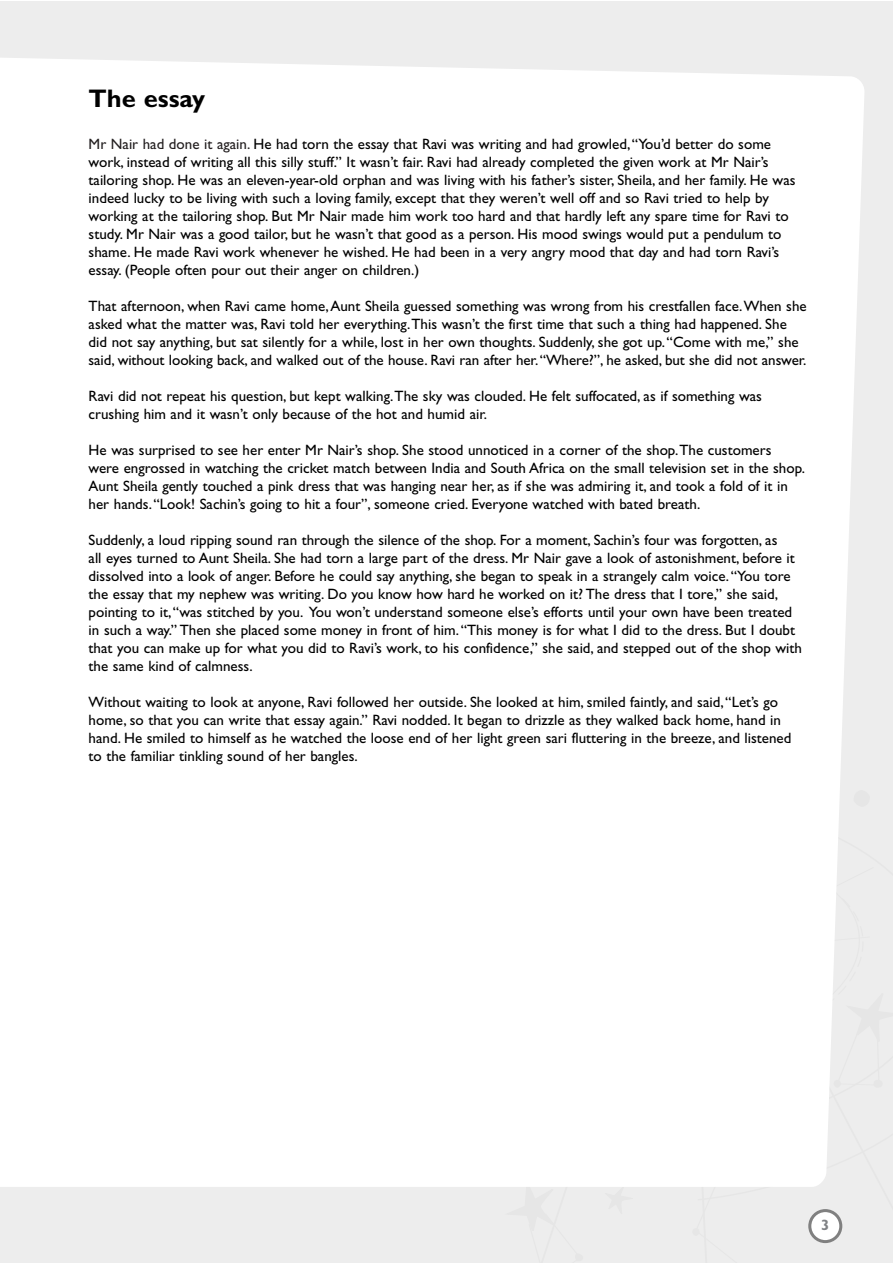
<style>
.page{position:relative;width:893px;height:1263px;background:#fff}
.page>*{position:absolute;margin:0;border:0;box-sizing:border-box;transform-origin:0 0}
.t1{font:700 25.5px "Gill Sans";color:#000}
.t2{font:15px/18px "Gill Sans";color:#000}
.t3{font:700 15px "Gill Sans";color:#808285}
.s1{color:#231f20}
</style>
<div class="page">
<div style="left:0;top:2px;width:892px;height:1261px;background:#ededed"></div>
<div style="left:0;top:58px;width:864px;height:1129px;background:#fff"></div>
<div style="left:853px;top:790px;width:16px;height:17px;background:#e6e6e6;border-radius:7px"></div>
<svg style="left:695px;top:992px;width:169px;height:252px"></svg>
<h1 class="t1" style="left:89px;top:90px;width:118px">The essay</h1>
<p class="t2" style="left:89px;top:136px;width:708px"><span class="s1">Mr Nair had done it again.</span> He had torn the essay that Ravi was writing and had growled,“You’d better do some work, instead of writing all this silly stuff.” It wasn’t fair. Ravi had already completed the given work at Mr Nair’s tailoring shop. He was an eleven-year-old orphan and was living with his father’s sister, Sheila, and her family. He was indeed lucky to be living with such a loving family, except that they weren’t well off and so Ravi tried to help by working at the tailoring shop. But Mr Nair made him work too hard and that hardly left any spare time for Ravi to study. Mr Nair was a good tailor, but he wasn’t that good as a person. His mood swings would put a pendulum to shame. He made Ravi work whenever he wished. He had been in a very angry mood that day and had torn Ravi’s essay. (People often pour out their anger on children.)</p>
<p class="t2" style="left:89px;top:298px;width:719px">That afternoon, when Ravi came home,Aunt Sheila guessed something was wrong from his crestfallen face.When she asked what the matter was, Ravi told her everything.This wasn’t the first time that such a thing had happened. She did not say anything, but sat silently for a while, lost in her own thoughts. Suddenly, she got up.“Come with me,” she said, without looking back, and walked out of the house. Ravi ran after her.“Where?”, he asked, but she did not answer.</p>
<p class="t2" style="left:89px;top:388px;width:675px">Ravi did not repeat his question, but kept walking.The sky was clouded. He felt suffocated, as if something was crushing him and it wasn’t only because of the hot and humid air.</p>
<p class="t2" style="left:89px;top:442px;width:718px">He was surprised to see her enter Mr Nair’s shop. She stood unnoticed in a corner of the shop.The customers were engrossed in watching the cricket match between India and South Africa on the small television set in the shop.<br>Aunt Sheila gently touched a pink dress that was hanging near her, as if she was admiring it, and took a fold of it in her hands.“Look! Sachin’s going to hit a four”, someone cried. Everyone watched with bated breath.</p>
<p class="t2" style="left:89px;top:532px;width:715px">Suddenly, a loud ripping sound ran through the silence of the shop. For a moment, Sachin’s four was forgotten, as<br>all eyes turned to Aunt Sheila. She had torn a large part of the dress. Mr Nair gave a look of astonishment, before it dissolved into a look of anger. Before he could say anything, she began to speak in a strangely calm voice.“You tore the essay that my nephew was writing. Do you know how hard he worked on it? The dress that I tore,” she said, pointing to it,“was stitched by you. You won’t understand someone else’s efforts until your own have been treated in such a way.” Then she placed some money in front of him.“This money is for what I did to the dress. But I doubt that you can make up for what you did to Ravi’s work, to his confidence,” she said, and stepped out of the shop with the same kind of calmness.</p>
<p class="t2" style="left:89px;top:694px;width:704px">Without waiting to look at anyone, Ravi followed her outside. She looked at him, smiled faintly, and said,“Let’s go home, so that you can write that essay again.” Ravi nodded. It began to drizzle as they walked back home, hand in hand. He smiled to himself as he watched the loose end of her light green sari fluttering in the breeze, and listened to the familiar tinkling sound of her bangles.</p>
<p class="t3" style="left:821px;top:1220px;width:10px">3</p>
</div>
